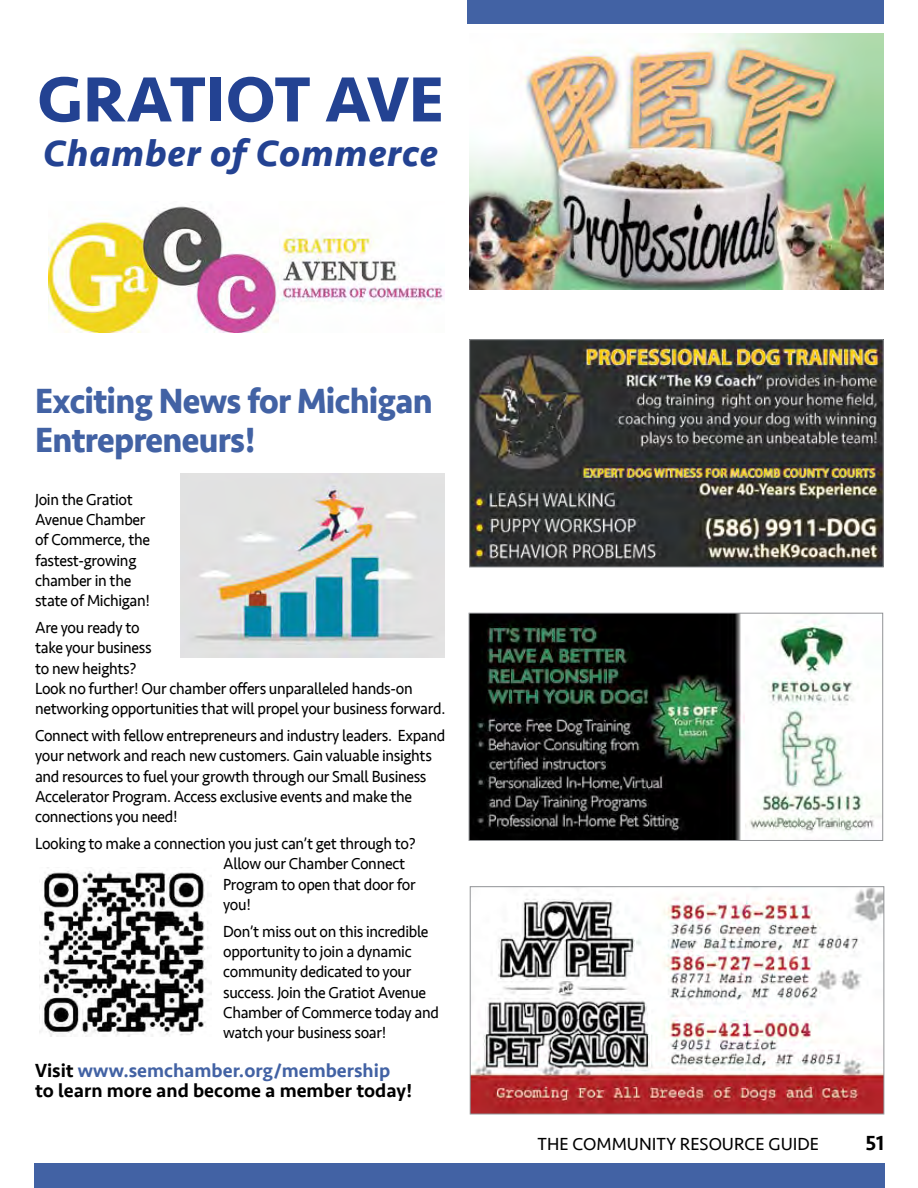
<style>
.page{position:relative;width:918px;height:1188px;background:#fff}
.page>*{position:absolute;margin:0;border:0;box-sizing:border-box;transform-origin:0 0}
.t1{font:700 66px "Seravek";color:#234292}
.t2{font:italic 700 38.25px "Seravek";letter-spacing:.02em;color:#234292}
.t3{font:700 36px/39px "Seravek";letter-spacing:-.02em;color:#4262a4;scale:.95 1}
.t4{font:500 21px "Seravek";color:#000}
.t5{font:500 19.5px/19.5px "Seravek";color:#000}
.t6{font:18px "Seravek";color:#000}
.t7{font:16.5px/20.2px "Seravek";letter-spacing:-.02em;color:#000;scale:.95 1}
.s1{color:#4262a4}
</style>
<div class="page">
<div style="left:467px;top:0;width:417px;height:23px;background:#4262a4"></div>
<div style="left:34px;top:1163px;width:850px;height:25px;background:#4262a4"></div>
<img style="left:48px;top:206px;width:397px;height:127px">
<img style="left:180px;top:474px;width:265px;height:183px">
<img style="left:39px;top:871px;width:173px;height:166px">
<img style="left:472px;top:888px;width:410px;height:224px">
<div style="left:470px;top:886px;width:414px;height:228px;border:1px solid #919396"></div>
<img style="left:471px;top:615px;width:410px;height:224px">
<div style="left:469px;top:613px;width:414px;height:228px;border:1px solid #919396"></div>
<img style="left:471px;top:341px;width:411px;height:224px">
<div style="left:469px;top:339px;width:415px;height:228px;border:1px solid #919396"></div>
<img style="left:469px;top:34px;width:414px;height:255px">
<h1 class="t1" style="left:37px;top:47px;width:408px">GRATIOT AVE</h1>
<h2 class="t2" style="left:43px;top:122px;width:396px">Chamber of Commerce</h2>
<h3 class="t3" style="left:35px;top:381px;width:420px">Exciting News for Michigan<br>Entrepreneurs!</h3>
<p class="t7" style="left:35px;top:489px;width:123px">Join the Gratiot<br>Avenue Chamber of Commerce, the fastest-growing chamber in the state of Michigan!</p>
<p class="t7" style="left:35px;top:617px;width:433px">Are you ready to<br>take your business<br>to new heights?<br>Look no further! Our chamber offers unparalleled hands-on networking opportunities that will propel your business forward.</p>
<p class="t7" style="left:35px;top:725px;width:433px">Connect with fellow entrepreneurs and industry leaders. Expand your network and reach new customers. Gain valuable insights and resources to fuel your growth through our Small Business Accelerator Program. Access exclusive events and make the connections you need!</p>
<p class="t7" style="left:223px;top:833px;width:204px;text-indent:-188px">Looking to make a connection you just can’t get through to?<br>Allow our Chamber Connect<br>Program to open that door for you!</p>
<p class="t7" style="left:223px;top:921px;width:229px">Don’t miss out on this incredible opportunity to join a dynamic community dedicated to your success. Join the Gratiot Avenue<br>Chamber of Commerce today and watch your business soar!</p>
<p class="t5" style="left:35px;top:1061px;width:379px">Visit <span class="s1">www.semchamber.org/membership </span>to learn more and become a member today!</p>
<p class="t6" style="left:538px;top:1130px;width:283px">THE COMMUNITY RESOURCE GUIDE</p>
<p class="t4" style="left:866px;top:1130px;width:20px">51</p>
</div>
